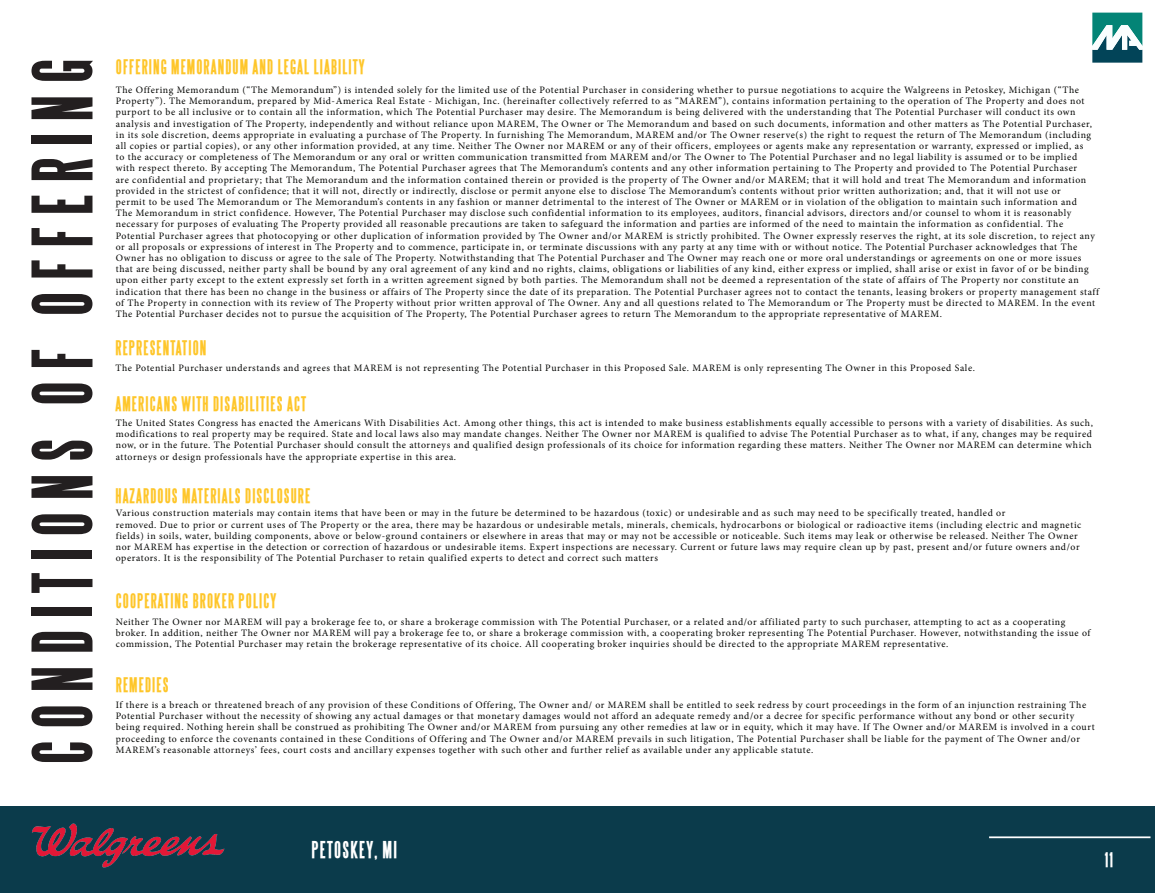
<style>
.page{position:relative;width:1155px;height:893px;background:#fff}
.page>*{position:absolute;margin:0;border:0;box-sizing:border-box;transform-origin:0 0}
.t1{font:700 73.5px "Steelfish";letter-spacing:.16em;color:#231f20}
.t2{font:700 21px "Steelfish";letter-spacing:.06em;color:#fff}
.t3{font:700 18.2px "Steelfish";letter-spacing:.06em;color:#fec62a}
.t4{font:700 18.2px "Steelfish";color:#fff}
.t5{font:9.8px/11.2px "Minion Pro";letter-spacing:.06em;color:#040503}
</style>
<div class="page">
<div style="left:0;top:806px;width:1155px;height:86px;background:#0b3b4b"></div>
<hr style="left:989px;top:836px;width:162px;height:2px;background:#fff">
<svg style="left:1092px;top:13px;width:50px;height:50px"></svg>
<img style="left:32px;top:823px;width:193px;height:45px">
<p class="t1" style="left:21px;top:764px;width:707px;rotate:-90deg">CONDITIONS OF OFFERING</p>
<p class="t3" style="left:116px;top:56px;width:250px">OFFERING MEMORANDUM AND LEGAL LIABILITY</p>
<p class="t5" style="left:116px;top:84px;width:985px">The Offering Memorandum (“The Memorandum”) is intended solely for the limited use of the Potential Purchaser in considering whether to pursue negotiations to acquire the Walgreens in Petoskey, Michigan (“The Property”). The Memorandum, prepared by Mid-America Real Estate - Michigan, Inc. (hereinafter collectively referred to as “MAREM”), contains information pertaining to the operation of The Property and does not purport to be all inclusive or to contain all the information, which The Potential Purchaser may desire. The Memorandum is being delivered with the understanding that The Potential Purchaser will conduct its own analysis and investigation of The Property, independently and without reliance upon MAREM, The Owner or The Memorandum and based on such documents, information and other matters as The Potential Purchaser, in its sole discretion, deems appropriate in evaluating a purchase of The Property. In furnishing The Memorandum, MAREM and/or The Owner reserve(s) the right to request the return of The Memorandum (including all copies or partial copies), or any other information provided, at any time. Neither The Owner nor MAREM or any of their officers, employees or agents make any representation or warranty, expressed or implied, as<br>to the accuracy or completeness of The Memorandum or any oral or written communication transmitted from MAREM and/or The Owner to The Potential Purchaser and no legal liability is assumed or to be implied<br>with respect thereto. By accepting The Memorandum, The Potential Purchaser agrees that The Memorandum’s contents and any other information pertaining to The Property and provided to The Potential Purchaser<br>are confidential and proprietary; that The Memorandum and the information contained therein or provided is the property of The Owner and/or MAREM; that it will hold and treat The Memorandum and information provided in the strictest of confidence; that it will not, directly or indirectly, disclose or permit anyone else to disclose The Memorandum’s contents without prior written authorization; and, that it will not use or<br>permit to be used The Memorandum or The Memorandum’s contents in any fashion or manner detrimental to the interest of The Owner or MAREM or in violation of the obligation to maintain such information and<br>The Memorandum in strict confidence. However, The Potential Purchaser may disclose such confidential information to its employees, auditors, financial advisors, directors and/or counsel to whom it is reasonably necessary for purposes of evaluating The Property provided all reasonable precautions are taken to safeguard the information and parties are informed of the need to maintain the information as confidential. The Potential Purchaser agrees that photocopying or other duplication of information provided by The Owner and/or MAREM is strictly prohibited. The Owner expressly reserves the right, at its sole discretion, to reject any or all proposals or expressions of interest in The Property and to commence, participate in, or terminate discussions with any party at any time with or without notice. The Potential Purchaser acknowledges that The Owner has no obligation to discuss or agree to the sale of The Property. Notwithstanding that The Potential Purchaser and The Owner may reach one or more oral understandings or agreements on one or more issues that are being discussed, neither party shall be bound by any oral agreement of any kind and no rights, claims, obligations or liabilities of any kind, either express or implied, shall arise or exist in favor of or be binding upon either party except to the extent expressly set forth in a written agreement signed by both parties. The Memorandum shall not be deemed a representation of the state of affairs of The Property nor constitute an indication that there has been no change in the business or affairs of The Property since the date of its preparation. The Potential Purchaser agrees not to contact the tenants, leasing brokers or property management staff of The Property in connection with its review of The Property without prior written approval of The Owner. Any and all questions related to The Memorandum or The Property must be directed to MAREM. In the event The Potential Purchaser decides not to pursue the acquisition of The Property, The Potential Purchaser agrees to return The Memorandum to the appropriate representative of MAREM.</p>
<p class="t3" style="left:115px;top:338px;width:92px">REPRESENTATION</p>
<p class="t5" style="left:115px;top:362px;width:861px">The Potential Purchaser understands and agrees that MAREM is not representing The Potential Purchaser in this Proposed Sale. MAREM is only representing The Owner in this Proposed Sale.</p>
<p class="t3" style="left:115px;top:393px;width:192px">AMERICANS WITH DISABILITIES ACT</p>
<p class="t5" style="left:116px;top:417px;width:979px">The United States Congress has enacted the Americans With Disabilities Act. Among other things, this act is intended to make business establishments equally accessible to persons with a variety of disabilities. As such, modifications to real property may be required. State and local laws also may mandate changes. Neither The Owner nor MAREM is qualified to advise The Potential Purchaser as to what, if any, changes may be required now, or in the future. The Potential Purchaser should consult the attorneys and qualified design professionals of its choice for information regarding these matters. Neither The Owner nor MAREM can determine which attorneys or design professionals have the appropriate expertise in this area.</p>
<p class="t3" style="left:115px;top:485px;width:196px">HAZARDOUS MATERIALS DISCLOSURE</p>
<p class="t5" style="left:116px;top:507px;width:891px">Various construction materials may contain items that have been or may in the future be determined to be hazardous (toxic) or undesirable and as such may need to be specifically treated, handled or</p>
<p class="t5" style="left:116px;top:519px;width:967px">removed. Due to prior or current uses of The Property or the area, there may be hazardous or undesirable metals, minerals, chemicals, hydrocarbons or biological or radioactive items (including electric and magnetic fields) in soils, water, building components, above or below-ground containers or elsewhere in areas that may or may not be accessible or noticeable. Such items may leak or otherwise be released. Neither The Owner nor MAREM has expertise in the detection or correction of hazardous or undesirable items. Expert inspections are necessary. Current or future laws may require clean up by past, present and/or future owners and/or operators. It is the responsibility of The Potential Purchaser to retain qualified experts to detect and correct such matters</p>
<p class="t3" style="left:116px;top:591px;width:162px">COOPERATING BROKER POLICY</p>
<p class="t5" style="left:116px;top:616px;width:976px">Neither The Owner nor MAREM will pay a brokerage fee to, or share a brokerage commission with The Potential Purchaser, or a related and/or affiliated party to such purchaser, attempting to act as a cooperating broker. In addition, neither The Owner nor MAREM will pay a brokerage fee to, or share a brokerage commission with, a cooperating broker representing The Potential Purchaser. However, notwithstanding the issue of commission, The Potential Purchaser may retain the brokerage representative of its choice. All cooperating broker inquiries should be directed to the appropriate MAREM representative.</p>
<p class="t3" style="left:116px;top:674px;width:54px">REMEDIES</p>
<p class="t5" style="left:116px;top:699px;width:980px">If there is a breach or threatened breach of any provision of these Conditions of Offering, The Owner and/ or MAREM shall be entitled to seek redress by court proceedings in the form of an injunction restraining The Potential Purchaser without the necessity of showing any actual damages or that monetary damages would not afford an adequate remedy and/or a decree for specific performance without any bond or other security being required. Nothing herein shall be construed as prohibiting The Owner and/or MAREM from pursuing any other remedies at law or in equity, which it may have. If The Owner and/or MAREM is involved in a court proceeding to enforce the covenants contained in these Conditions of Offering and The Owner and/or MAREM prevails in such litigation, The Potential Purchaser shall be liable for the payment of The Owner and/or MAREM’s reasonable attorneys’ fees, court costs and ancillary expenses together with such other and further relief as available under any applicable statute.</p>
<h2 class="t2" style="left:315px;top:837px;width:87px">PETOSKEY, MI</h2>
<p class="t2" style="left:312px;top:837px;width:87px">PETOSKEY, MI</p>
<p class="t4" style="left:1105px;top:849px;width:10px">11</p>
</div>
